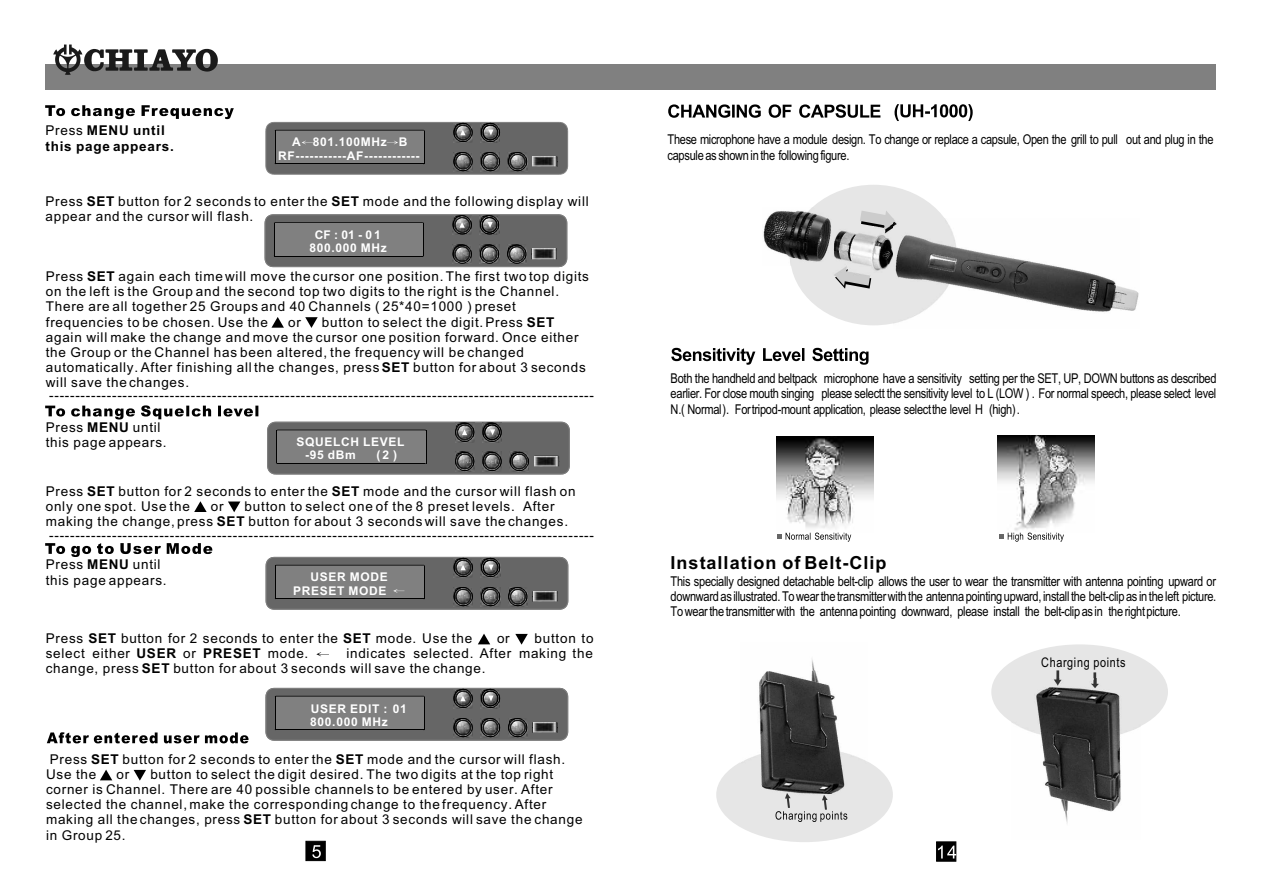
<style>
.page{position:relative;width:1263px;height:894px;background:#fff}
.page>*{position:absolute;margin:0;border:0;box-sizing:border-box;transform-origin:0 0}
.t1{font:700 18px "Arial";letter-spacing:.055em;color:#000}
.t2{font:13.5px/15.1px "Arial";letter-spacing:.055em;color:#000}
.t3{font:13.5px/15.3px "Arial Narrow";letter-spacing:-.025em;color:#000;text-align:justify}
.t4{font:700 13.5px/15.1px "Arial";letter-spacing:.055em;color:#000}
.t5{font:13.35px "Arial Narrow";letter-spacing:.045em;color:#000}
.t6{font:700 12px/13.4px "Arial";letter-spacing:.055em;color:#fff;text-align:center}
.s1{font-weight:400}
.s2{font-weight:700}
</style>
<div class="page">
<div style="left:45px;top:64px;width:1171px;height:25px;background:#808080"></div>
<svg style="left:53px;top:45px;width:165px;height:30px"></svg>
<svg style="left:265px;top:122px;width:303px;height:53px;background:#6c6c6c"></svg>
<svg style="left:100px;top:770px;width:12px;height:10px"></svg>
<svg style="left:134px;top:770px;width:12px;height:11px"></svg>
<svg style="left:265px;top:688px;width:303px;height:53px;background:#6b6b6b"></svg>
<div style="left:306px;top:841px;width:19px;height:20px;background:#000;border:1px solid #000"></div>
<svg style="left:312px;top:845px;width:9px;height:13px"></svg>
<svg style="left:271px;top:317px;width:13px;height:11px"></svg>
<svg style="left:305px;top:317px;width:13px;height:11px"></svg>
<svg style="left:194px;top:501px;width:13px;height:11px"></svg>
<svg style="left:228px;top:502px;width:12px;height:10px"></svg>
<svg style="left:478px;top:634px;width:12px;height:10px"></svg>
<svg style="left:515px;top:634px;width:13px;height:11px"></svg>
<svg style="left:316px;top:652px;width:13px;height:4px"></svg>
<svg style="left:267px;top:422px;width:303px;height:53px;background:#6c6c6c"></svg>
<svg style="left:266px;top:557px;width:302px;height:53px;background:#6b6b6b"></svg>
<svg style="left:265px;top:214px;width:302px;height:53px;background:#6b6b6b"></svg>
<svg style="left:45px;top:105px;width:189px;height:14px"></svg>
<svg style="left:45px;top:405px;width:213px;height:15px"></svg>
<svg style="left:45px;top:543px;width:167px;height:14px"></svg>
<div style="left:936px;top:842px;width:20px;height:19px;background:#000"></div>
<svg style="left:938px;top:846px;width:18px;height:13px"></svg>
<div style="left:991px;top:644px;width:177px;height:95px;background:#e6e6e6;border-radius:50%"></div>
<div style="left:716px;top:747px;width:177px;height:95px;background:#e6e6e6;border-radius:50%"></div>
<div style="left:790px;top:185px;width:167px;height:140px;background:#e6e6e6;border-radius:50%"></div>
<img style="left:777px;top:436px;width:96px;height:93px">
<img style="left:998px;top:436px;width:97px;height:97px">
<svg style="left:777px;top:533px;width:74px;height:9px"></svg>
<svg style="left:999px;top:533px;width:65px;height:9px"></svg>
<svg style="left:671px;top:348px;width:198px;height:17px"></svg>
<svg style="left:1056px;top:670px;width:4px;height:9px"></svg>
<svg style="left:1093px;top:672px;width:4px;height:7px"></svg>
<img style="left:1013px;top:679px;width:127px;height:144px">
<img style="left:740px;top:659px;width:126px;height:134px">
<svg style="left:776px;top:793px;width:71px;height:29px"></svg>
<svg style="left:668px;top:104px;width:212px;height:14px"></svg>
<svg style="left:895px;top:104px;width:78px;height:17px"></svg>
<svg style="left:860px;top:211px;width:34px;height:15px"></svg>
<svg style="left:834px;top:275px;width:37px;height:14px"></svg>
<img style="left:833px;top:226px;width:61px;height:49px">
<img style="left:894px;top:219px;width:245px;height:104px">
<img style="left:763px;top:210px;width:68px;height:55px">
<svg style="left:47px;top:732px;width:202px;height:11px"></svg>
<p class="t4" style="left:46px;top:124px;width:130px"><span class="s1">Press</span> MENU until this page appears.</p>
<p class="t6" style="left:278px;top:136px;width:143px">A 801.100MHz B<br>RF-----------AF------------</p>
<p class="t2" style="left:46px;top:195px;width:545px">Press <span class="s2">SET</span> button for 2 seconds to enter the <span class="s2">SET</span> mode and the following display will appear and the cursor will flash.</p>
<p class="t6" style="left:309px;top:229px;width:79px">CF : 01 - 0 1<br>800.000 MHz</p>
<p class="t2" style="left:46px;top:270px;width:545px">Press <span class="s2">SET</span> again each time will move the cursor one position. The first two top digits on the left is the Group and the second top two digits to the right is the Channel.<br>There are all together 25 Groups and 40 Channels ( 25*40=1000 ) preset frequencies to be chosen. Use the</p>
<p class="t2" style="left:46px;top:315px;width:542px;text-indent:276px">button to select the digit. Press <span class="s2">SET </span>again will make the change and move the cursor one position forward. Once either the Group or the Channel has been altered, the frequency will be changed automatically. After finishing all the changes, press <span class="s2">SET</span> button for about 3 seconds will save the changes.</p>
<p class="t2" style="left:46px;top:421px;width:122px">Press <span class="s2">MENU</span> until this page appears.</p>
<p class="t2" style="left:46px;top:485px;width:531px">Press <span class="s2">SET</span> button for 2 seconds to enter the <span class="s2">SET</span> mode and the cursor will flash on only one spot. Use the</p>
<p class="t2" style="left:288px;top:315px;width:14px">or</p>
<p class="t2" style="left:49px;top:389px;width:546px">--------------------------------------------------------------------------------------------------------</p>
<p class="t6" style="left:305px;top:436px;width:101px;text-align:left;text-indent:-9px">SQUELCH LEVEL -95 dBm</p>
<p class="t6" style="left:377px;top:450px;width:22px">( 2 )</p>
<p class="t2" style="left:46px;top:500px;width:524px;text-indent:199px">button to select one of the 8 preset levels. After making the change, press <span class="s2">SET</span> button for about 3 seconds will save the changes.</p>
<p class="t2" style="left:46px;top:558px;width:122px">Press <span class="s2">MENU</span> until this page appears.</p>
<p class="t2" style="left:211px;top:500px;width:14px">or</p>
<p class="t2" style="left:49px;top:528px;width:546px">--------------------------------------------------------------------------------------------------------</p>
<p class="t6" style="left:293px;top:571px;width:96px;text-align:right">USER MODE<br>PRESET MODE</p>
<p class="t2" style="left:46px;top:632px;width:428px">Press <span class="s2">SET</span> button for 2 seconds to enter the <span class="s2">SET</span> mode. Use the</p>
<p class="t2" style="left:497px;top:632px;width:14px">or</p>
<p class="t2" style="left:535px;top:632px;width:61px">button to</p>
<p class="t2" style="left:46px;top:647px;width:264px">select either <span class="s2">USER</span> or <span class="s2">PRESET</span> mode.</p>
<p class="t2" style="left:46px;top:647px;width:549px;text-indent:301px">indicates selected. After making the change, press <span class="s2">SET</span> button for about 3 seconds will save the change.</p>
<p class="t6" style="left:310px;top:703px;width:98px;text-align:left">USER EDIT : 01<br>800.000 MHz</p>
<p class="t2" style="left:46px;top:753px;width:521px">Press <span class="s2">SET</span> button for 2 seconds to enter the <span class="s2">SET</span> mode and the cursor will flash.<br>Use the</p>
<p class="t2" style="left:46px;top:768px;width:538px;text-indent:104px">button to select the digit desired. The two digits at the top right corner is Channel. There are 40 possible channels to be entered by user. After selected the channel, make the corresponding change to the frequency. After making all the changes, press <span class="s2">SET</span> button for about 3 seconds will save the change in Group 25.</p>
<p class="t2" style="left:117px;top:768px;width:14px">or</p>
<p class="t3" style="left:668px;top:133px;width:547px">These microphone have a module design. To change or replace a capsule, Open the grill to pull out and plug in the capsule as shown in the following figure.</p>
<p class="t3" style="left:671px;top:372px;width:547px">Both the handheld and beltpack microphone have a sensitivity setting per the SET, UP, DOWN buttons as described earlier. For close mouth singing please selectt the sensitivity level to L (LOW ) . For normal speech, please select level N.( Normal ). For tripod-mount application, please select the level H (high) .</p>
<h1 class="t1" style="left:671px;top:556px;width:217px">Installation of Belt-Clip</h1>
<p class="t3" style="left:671px;top:575px;width:547px">This specially designed detachable belt-clip allows the user to wear the transmitter with antenna pointing upward or downward as illustrated. To wear the transmitter with the antenna pointing upward, install the belt-clip as in the left picture.<br>To wear the transmitter with the antenna pointing downward, please install the belt-clip as in the right picture.</p>
<p class="t5" style="left:1041px;top:657px;width:86px">Charging points</p>
</div>
